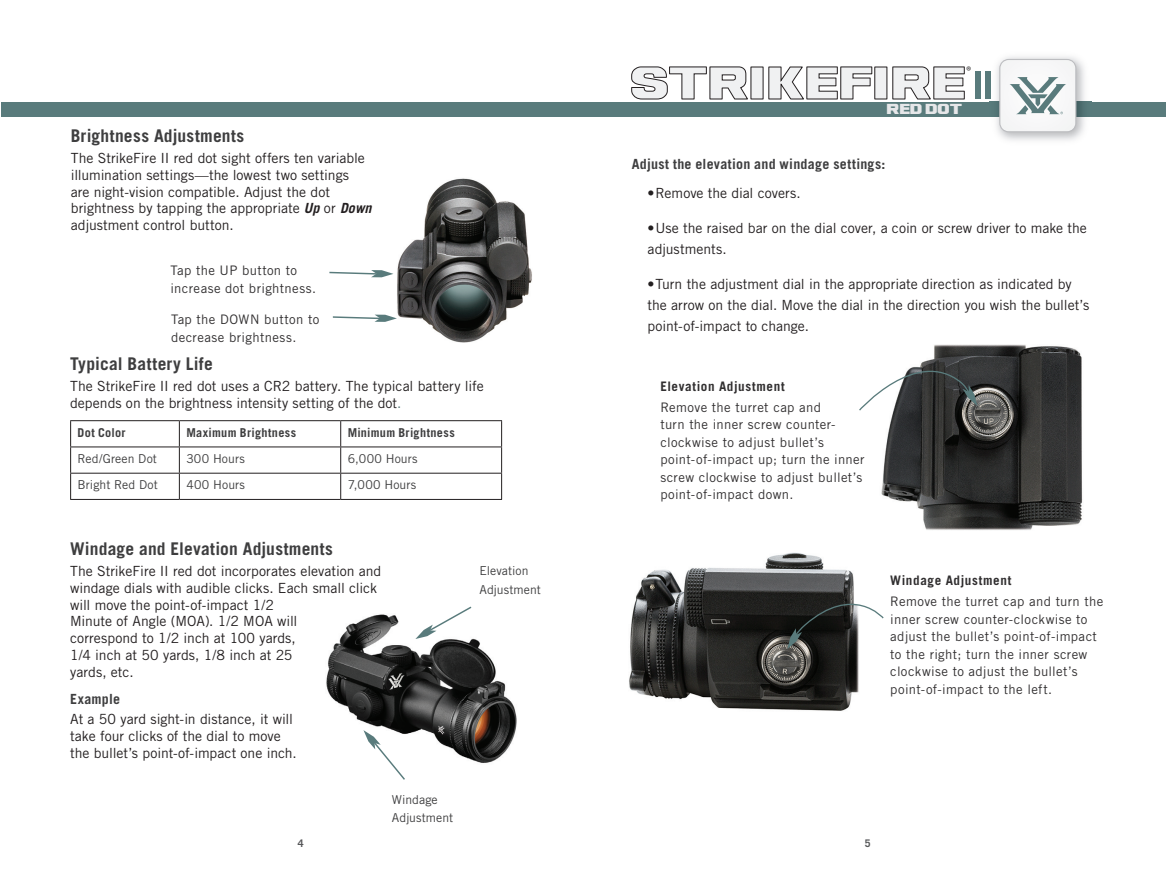
<style>
.page{position:relative;width:1166px;height:882px;background:#fff}
.page>*{position:absolute;margin:0;border:0;box-sizing:border-box;transform-origin:0 0}
.t1{font:700 17.5px "Trade Gothic LT Std";letter-spacing:.01em;color:#3e3e3f}
.t2{font:14px/16.8px "Trade Gothic LT Std";color:#231f20}
.t3{font:700 14px "Trade Gothic LT Std";letter-spacing:.02em;color:#3e3e3f}
.t4{font:13.12px/17.5px "Trade Gothic LT Std";letter-spacing:.025em;color:#312f30}
.t5{font:700 13.12px "Trade Gothic LT Std";letter-spacing:.045em;color:#312f30}
.t6{font:12.42px "Myriad Pro";color:#312f30}
.t7{font:12.25px/18.6px "Trade Gothic LT Std";letter-spacing:.005em;color:#3e3e3f}
.t8{font:700 12.25px "Trade Gothic LT Std";letter-spacing:.025em;color:#3e3e3f}
.t9{font:11.38px "Ash";color:#e6e7e9}
.t10{font:700 10.5px "Trade Gothic LT Std";color:#57585a}
.s1{font-weight:700;font-style:italic}
.s2{color:#597b7c}
</style>
<div class="page">
<div style="left:1px;top:102px;width:1165px;height:14px;background:#597b7c"></div>
<img style="left:989px;top:56px;width:102px;height:85px">
<img style="left:989px;top:102px;width:102px;height:14px">
<div style="left:975px;top:71px;width:5px;height:28px;background:#597b7c"></div>
<div style="left:985px;top:71px;width:6px;height:28px;background:#597b7c"></div>
<svg style="left:631px;top:66px;width:334px;height:34px"></svg>
<svg style="left:999px;top:59px;width:77px;height:73px"></svg>
<img style="left:326px;top:614px;width:191px;height:149px">
<img style="left:397px;top:178px;width:135px;height:165px">
<hr style="left:341px;top:420px;width:161px;height:1px;background:#231f20">
<hr style="left:341px;top:447px;width:161px;height:1px;background:#231f20">
<hr style="left:70px;top:473px;width:109px;height:1px;background:#231f20">
<hr style="left:70px;top:499px;width:109px;height:1px;background:#231f20">
<hr style="left:179px;top:420px;width:162px;height:1px;background:#231f20">
<hr style="left:179px;top:447px;width:162px;height:1px;background:#231f20">
<hr style="left:179px;top:473px;width:162px;height:1px;background:#231f20">
<hr style="left:179px;top:499px;width:162px;height:1px;background:#231f20">
<hr style="left:341px;top:473px;width:161px;height:1px;background:#231f20">
<svg style="left:340px;top:421px;width:1px;height:78px"></svg>
<svg style="left:501px;top:421px;width:1px;height:78px"></svg>
<hr style="left:341px;top:499px;width:161px;height:1px;background:#231f20">
<hr style="left:70px;top:420px;width:109px;height:1px;background:#231f20">
<svg style="left:70px;top:421px;width:1px;height:78px"></svg>
<svg style="left:179px;top:421px;width:1px;height:78px"></svg>
<hr style="left:70px;top:447px;width:109px;height:1px;background:#231f20">
<svg style="left:415px;top:607px;width:56px;height:32px"></svg>
<svg style="left:363px;top:730px;width:42px;height:50px"></svg>
<svg style="left:329px;top:270px;width:64px;height:7px"></svg>
<svg style="left:333px;top:315px;width:64px;height:7px"></svg>
<img style="left:881px;top:344px;width:202px;height:186px">
<img style="left:629px;top:552px;width:230px;height:159px">
<svg style="left:859px;top:344px;width:118px;height:67px"></svg>
<svg style="left:787px;top:581px;width:97px;height:68px"></svg>
<p class="t6" style="left:966px;top:63px;width:7px">®</p>
<p class="t1" style="left:71px;top:126px;width:175px">Brightness Adjustments</p>
<p class="t2" style="left:71px;top:150px;width:302px">The StrikeFire II red dot sight offers ten variable illumination settings—the lowest two settings<br>are night-vision compatible. Adjust the dot brightness by tapping the appropriate <span class="s1">Up</span> or <span class="s1">Down </span>adjustment control button.</p>
<p class="t4" style="left:170px;top:262px;width:147px">Tap the UP button to increase dot brightness.</p>
<p class="t4" style="left:171px;top:311px;width:150px">Tap the DOWN button to decrease brightness.</p>
<p class="t1" style="left:70px;top:353px;width:144px">Typical Battery Life</p>
<p class="t2" style="left:70px;top:377px;width:415px">The StrikeFire II red dot uses a CR2 battery. The typical battery life depends on the brightness intensity setting of the dot<span class="s2">.</span></p>
<p class="t8" style="left:78px;top:425px;width:50px">Dot Color</p>
<p class="t8" style="left:186px;top:425px;width:111px">Maximum Brightness</p>
<p class="t8" style="left:348px;top:425px;width:109px">Minimum Brightness</p>
<p class="t7" style="left:78px;top:449px;width:81px">Red/Green Dot</p>
<p class="t7" style="left:186px;top:449px;width:60px">300 Hours</p>
<p class="t7" style="left:348px;top:449px;width:71px">6,000 Hours</p>
<p class="t7" style="left:78px;top:475px;width:82px">Bright Red Dot</p>
<p class="t7" style="left:186px;top:475px;width:60px">400 Hours</p>
<p class="t7" style="left:348px;top:475px;width:70px">7,000 Hours</p>
<p class="t1" style="left:70px;top:538px;width:264px">Windage and Elevation Adjustments</p>
<p class="t2" style="left:70px;top:562px;width:313px">The StrikeFire II red dot incorporates elevation and windage dials with audible clicks. Each small click will move the point-of-impact 1/2<br>Minute of Angle (MOA). 1/2 MOA will<br>correspond to 1/2 inch at 100 yards,<br>1/4 inch at 50 yards, 1/8 inch at 25<br>yards, etc.</p>
<p class="t3" style="left:70px;top:690px;width:51px">Example</p>
<p class="t2" style="left:70px;top:711px;width:228px">At a 50 yard sight-in distance, it will take four clicks of the dial to move the bullet’s point-of-impact one inch.</p>
<p class="t7" style="left:392px;top:790px;width:63px">Windage<br>Adjustment</p>
<p class="t7" style="left:479px;top:561px;width:63px">Elevation<br>Adjustment</p>
<p class="t9" style="left:887px;top:103px;width:77px">RED DOT</p>
<p class="t3" style="left:632px;top:155px;width:255px">Adjust the elevation and windage settings:</p>
<p class="t2" style="left:647px;top:184px;width:155px">•Remove the dial covers.</p>
<p class="t2" style="left:647px;top:217px;width:441px;line-height:21px">•Use the raised bar on the dial cover, a coin or screw driver to make the adjustments.</p>
<p class="t2" style="left:647px;top:273px;width:443px;line-height:21px">•Turn the adjustment dial in the appropriate direction as indicated by the arrow on the dial. Move the dial in the direction you wish the bullet’s point-of-impact to change.</p>
<p class="t5" style="left:660px;top:378px;width:126px">Elevation Adjustment</p>
<p class="t4" style="left:660px;top:398px;width:206px">Remove the turret cap and<br>turn the inner screw counter&shy;clockwise to adjust bullet’s point-of-impact up; turn the inner screw clockwise to adjust bullet’s point-of-impact down.</p>
<p class="t5" style="left:890px;top:572px;width:123px">Windage Adjustment</p>
<p class="t4" style="left:890px;top:593px;width:215px">Remove the turret cap and turn the inner screw counter-clockwise to adjust the bullet’s point-of-impact to the right; turn the inner screw clockwise to adjust the bullet’s point-of-impact to the left.</p>
<p class="t10" style="left:298px;top:837px;width:7px">4</p>
<p class="t10" style="left:865px;top:837px;width:7px">5</p>
</div>
